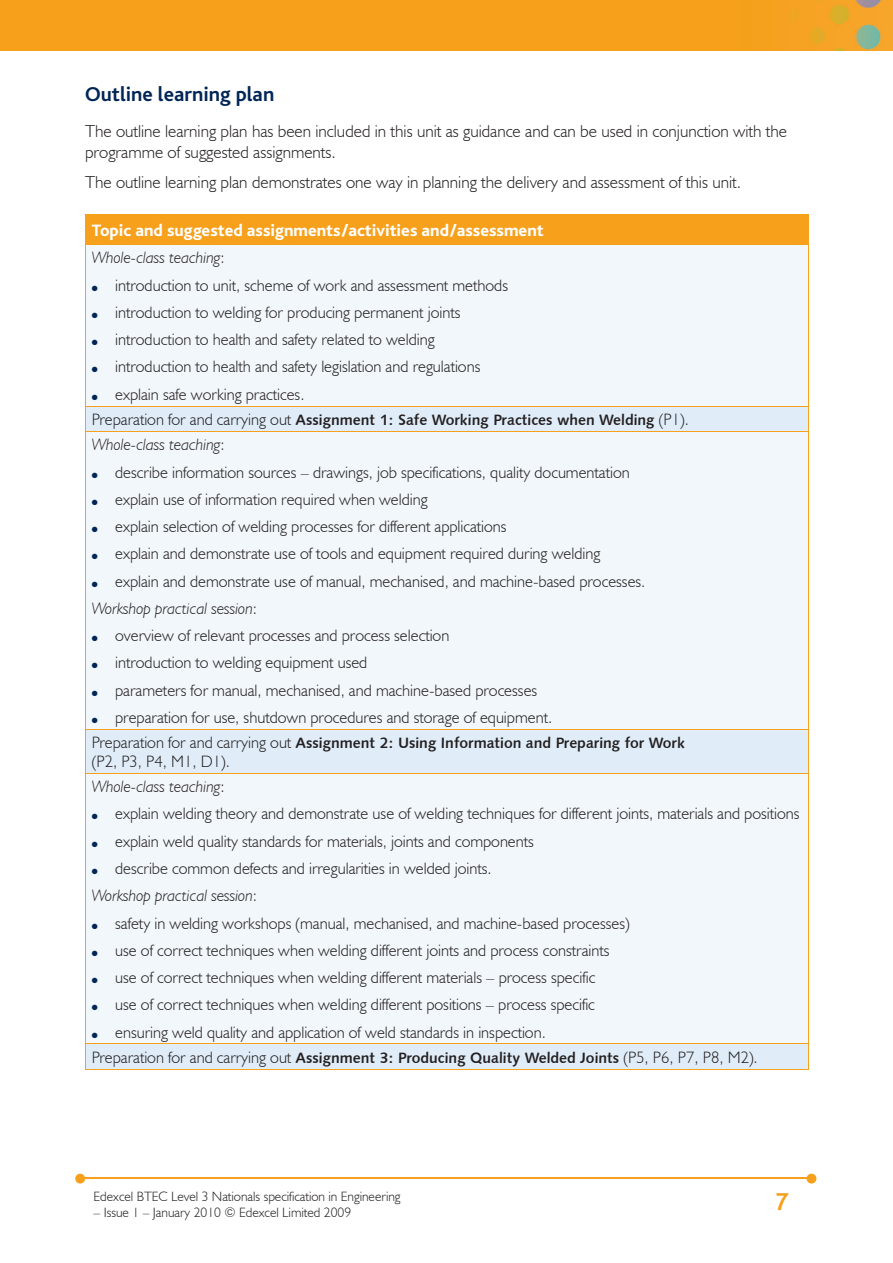
<style>
.page{position:relative;width:893px;height:1263px;background:#fff}
.page>*{position:absolute;margin:0;border:0;box-sizing:border-box;transform-origin:0 0}
.t1{font:700 25.5px "Bliss";color:#f6a01b}
.t2{font:700 21px "Bliss";color:#002556}
.t3{font:300 17.25px/21px "Humanist 521 BT";color:#231f20}
.t4{font:800 17.25px "Bliss";color:#fff}
.t5{font:300 16.5px/27.3px "Humanist 521 BT";color:#231f20}
.t6{font:italic 300 16.5px/25.3px "Humanist 521 BT";color:#231f20}
.t7{font:15px "Humanist 531 BT Bold A";color:#231f20}
.t8{font:300 13.5px "Humanist 521 BT";color:#231f20}
.t9{font:7.5px "Zapf Dingbats";color:#002556}
.s1{font-style:italic}
.s2{font-family:"Humanist 521 BT";font-weight:300;font-size:16.5px}
.s3{font-style:normal}
.s4{font-family:"Humanist 531 BT Bold A";font-weight:400;font-size:15px}
</style>
<div class="page">
<img style="left:0;top:0;width:893px;height:51px">
<hr style="left:82px;top:1178px;width:728px;height:1px;background:#f6a01b">
<svg style="left:807px;top:1174px;width:9px;height:9px"></svg>
<svg style="left:75px;top:1174px;width:10px;height:9px"></svg>
<div style="left:85px;top:214px;width:723px;height:30px;background:#f6a01b"></div>
<div style="left:86px;top:245px;width:722px;height:161px;background:#f2f7fb"></div>
<svg style="left:86px;top:407px;width:722px;height:662px;fill:#f2f7fb"></svg>
<hr style="left:85px;top:244px;width:724px;height:1px;background:#f6a01b">
<svg style="left:808px;top:215px;width:1px;height:29px"></svg>
<hr style="left:85px;top:214px;width:724px;height:1px;background:#f6a01b">
<hr style="left:85px;top:245px;width:1px;height:161px;background:#f6a01b">
<hr style="left:808px;top:245px;width:1px;height:161px;background:#f6a01b">
<svg style="left:85px;top:407px;width:1px;height:24px"></svg>
<svg style="left:808px;top:407px;width:1px;height:24px"></svg>
<hr style="left:85px;top:406px;width:724px;height:1px;background:#f6a01b">
<hr style="left:85px;top:432px;width:1px;height:297px;background:#f6a01b">
<hr style="left:808px;top:432px;width:1px;height:297px;background:#f6a01b">
<hr style="left:85px;top:431px;width:724px;height:1px;background:#f6a01b">
<hr style="left:85px;top:730px;width:1px;height:43px;background:#f6a01b">
<hr style="left:808px;top:730px;width:1px;height:43px;background:#f6a01b">
<hr style="left:85px;top:729px;width:724px;height:1px;background:#f6a01b">
<hr style="left:85px;top:774px;width:1px;height:269px;background:#f6a01b">
<hr style="left:808px;top:774px;width:1px;height:269px;background:#f6a01b">
<hr style="left:85px;top:773px;width:724px;height:1px;background:#f6a01b">
<svg style="left:85px;top:1044px;width:1px;height:25px"></svg>
<svg style="left:808px;top:1044px;width:1px;height:25px"></svg>
<hr style="left:85px;top:1043px;width:724px;height:1px;background:#f6a01b">
<hr style="left:85px;top:1069px;width:724px;height:1px;background:#f6a01b">
<p class="t2" style="left:85px;top:83px;width:191px">Outline learning plan</p>
<p class="t3" style="left:85px;top:120px;width:704px">The outline learning plan has been included in this unit as guidance and can be used in conjunction with the programme of suggested assignments.</p>
<p class="t3" style="left:85px;top:171px;width:657px">The outline learning plan demonstrates one way in planning the delivery and assessment of this unit.</p>
<p class="t4" style="left:92px;top:221px;width:453px">Topic and suggested assignments/activities and/assessment</p>
<p class="t5" style="left:115px;top:244px;width:394px;text-indent:-23px"><span class="s1">Whole-class teaching</span>:<br>introduction to unit, scheme of work and assessment methods introduction to welding for producing permanent joints introduction to health and safety related to welding introduction to health and safety legislation and regulations explain safe working practices.</p>
<p class="t9" style="left:92px;top:285px;width:7px">●</p>
<p class="t9" style="left:92px;top:312px;width:7px">●</p>
<p class="t9" style="left:92px;top:339px;width:7px">●</p>
<p class="t9" style="left:92px;top:366px;width:7px">●</p>
<p class="t9" style="left:92px;top:394px;width:7px">●</p>
<p class="t7" style="left:92px;top:411px;width:599px"><span class="s2">Preparation for and carrying out</span> Assignment 1: Safe Working Practices when Welding <span class="s2">(P1).</span></p>
<p class="t6" style="left:92px;top:432px;width:134px">Whole-class teaching<span class="s3">:</span></p>
<p class="t5" style="left:115px;top:458px;width:516px">describe information sources – drawings, job specifications, quality documentation</p>
<p class="t5" style="left:115px;top:485px;width:314px">explain use of information required when welding</p>
<p class="t5" style="left:115px;top:512px;width:393px">explain selection of welding processes for different applications</p>
<p class="t5" style="left:115px;top:540px;width:487px">explain and demonstrate use of tools and equipment required during welding</p>
<p class="t5" style="left:115px;top:567px;width:532px">explain and demonstrate use of manual, mechanised, and machine-based processes.</p>
<p class="t6" style="left:92px;top:595px;width:167px">Workshop practical session<span class="s3">:</span></p>
<p class="t5" style="left:115px;top:621px;width:336px">overview of relevant processes and process selection</p>
<p class="t5" style="left:115px;top:649px;width:254px">introduction to welding equipment used</p>
<p class="t5" style="left:115px;top:676px;width:424px">parameters for manual, mechanised, and machine-based processes</p>
<p class="t5" style="left:115px;top:703px;width:438px">preparation for use, shutdown procedures and storage of equipment.</p>
<p class="t9" style="left:92px;top:471px;width:7px">●</p>
<p class="t9" style="left:92px;top:499px;width:7px">●</p>
<p class="t9" style="left:92px;top:526px;width:7px">●</p>
<p class="t9" style="left:92px;top:553px;width:7px">●</p>
<p class="t9" style="left:92px;top:580px;width:7px">●</p>
<p class="t9" style="left:92px;top:635px;width:7px">●</p>
<p class="t9" style="left:92px;top:662px;width:7px">●</p>
<p class="t9" style="left:92px;top:689px;width:7px">●</p>
<p class="t9" style="left:92px;top:717px;width:7px">●</p>
<p class="t7" style="left:92px;top:734px;width:595px"><span class="s2">Preparation for and carrying out</span> Assignment 2: Using Information and Preparing for Work</p>
<p class="t6" style="left:92px;top:748px;width:140px"><span class="s3">(P2, P3, P4, M1, D1).<br></span>Whole-class teaching<span class="s3">:</span></p>
<p class="t5" style="left:115px;top:800px;width:686px">explain welding theory and demonstrate use of welding techniques for different joints, materials and positions</p>
<p class="t5" style="left:115px;top:827px;width:420px">explain weld quality standards for materials, joints and components</p>
<p class="t5" style="left:115px;top:854px;width:378px">describe common defects and irregularities in welded joints.</p>
<p class="t6" style="left:92px;top:883px;width:167px">Workshop practical session<span class="s3">:</span></p>
<p class="t5" style="left:115px;top:909px;width:516px">safety in welding workshops (manual, mechanised, and machine-based processes)</p>
<p class="t5" style="left:115px;top:936px;width:496px">use of correct techniques when welding different joints and process constraints</p>
<p class="t5" style="left:115px;top:963px;width:482px">use of correct techniques when welding different materials – process specific</p>
<p class="t5" style="left:115px;top:991px;width:481px">use of correct techniques when welding different positions – process specific</p>
<p class="t5" style="left:115px;top:1018px;width:432px">ensuring weld quality and application of weld standards in inspection.</p>
<p class="t9" style="left:92px;top:813px;width:7px">●</p>
<p class="t9" style="left:92px;top:840px;width:7px">●</p>
<p class="t9" style="left:92px;top:868px;width:7px">●</p>
<p class="t9" style="left:92px;top:922px;width:7px">●</p>
<p class="t9" style="left:92px;top:950px;width:7px">●</p>
<p class="t9" style="left:92px;top:977px;width:7px">●</p>
<p class="t9" style="left:92px;top:1004px;width:7px">●</p>
<p class="t9" style="left:92px;top:1031px;width:7px">●</p>
<p class="t5" style="left:92px;top:1043px;width:667px">Preparation for and carrying out <span class="s4">Assignment 3: Producing Quality Welded Joints</span> (P5, P6, P7, P8, M2).</p>
<p class="t8" style="left:94px;top:1188px;width:309px">Edexcel BTEC Level 3 Nationals specification in Engineering</p>
<p class="t8" style="left:94px;top:1204px;width:259px">– Issue 1 – January 2010 © Edexcel Limited 2009</p>
<h1 class="t1" style="left:775px;top:1189px;width:15px">7</h1>
</div>
